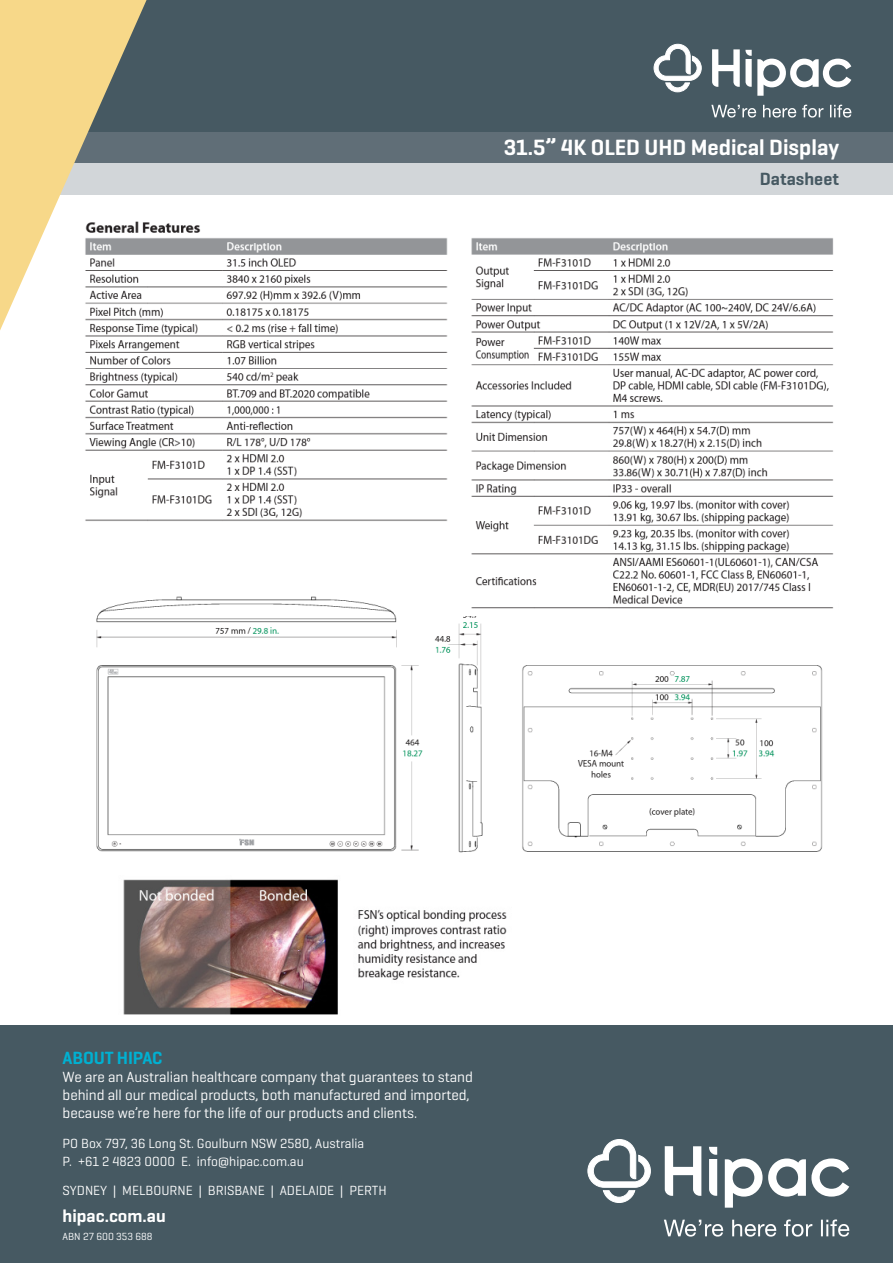
<style>
.page{position:relative;width:893px;height:1263px;background:#fff}
.page>*{position:absolute;margin:0;border:0;box-sizing:border-box;transform-origin:0 0}
.t1{font:600 22.5px "Geogrotesque";color:#fff}
.t2{font:600 18px "Geogrotesque";color:#fff}
.t3{font:600 18px "Geogrotesque";letter-spacing:-.005em;color:#00b1d2}
.t4{font:600 18px "Geogrotesque";color:#465962}
.t5{font:15px/18px "Geogrotesque";letter-spacing:-.005em;color:#fff}
.t6{font:13.5px/18px "Geogrotesque";color:#fff}
.t7{font:10.5px "Geogrotesque";color:#fff}
</style>
<div class="page">
<div style="left:0;top:1025px;width:893px;height:238px;background:#465962"></div>
<svg style="left:587px;top:1139px;width:64px;height:64px"></svg>
<svg style="left:664px;top:1219px;width:185px;height:17px"></svg>
<svg style="left:725px;top:1158px;width:124px;height:49px"></svg>
<svg style="left:709px;top:1147px;width:8px;height:49px"></svg>
<svg style="left:665px;top:1146px;width:36px;height:50px"></svg>
<div style="left:0;top:132px;width:893px;height:31px;background:#606e77"></div>
<div style="left:0;top:163px;width:893px;height:32px;background:#d2d6d9"></div>
<div style="left:0;top:0;width:893px;height:132px;background:#465962"></div>
<svg style="left:653px;top:44px;width:49px;height:49px"></svg>
<svg style="left:711px;top:105px;width:140px;height:13px"></svg>
<svg style="left:712px;top:49px;width:139px;height:47px"></svg>
<svg style="left:0;top:0;width:147px;height:330px;fill:#f7d889"></svg>
<img style="left:96px;top:616px;width:727px;height:237px">
<img style="left:82px;top:218px;width:752px;height:398px">
<img style="left:123px;top:879px;width:384px;height:136px">
<p class="t1" style="left:504px;top:134px;width:337px">31.5” 4K OLED UHD Medical Display</p>
<p class="t4" style="left:760px;top:168px;width:81px">Datasheet</p>
<p class="t3" style="left:63px;top:1047px;width:101px">ABOUT HIPAC</p>
<p class="t5" style="left:63px;top:1068px;width:412px">We are an Australian healthcare company that guarantees to stand behind all our medical products, both manufactured and imported, because we’re here for the life of our products and clients.</p>
<p class="t6" style="left:63px;top:1134px;width:303px">PO Box 797, 36 Long St. Goulburn NSW 2580, Australia<br>P. +61 2 4823 0000 E. info@hipac.com.au</p>
<p class="t6" style="left:63px;top:1181px;width:326px">SYDNEY | MELBOURNE | BRISBANE | ADELAIDE | PERTH</p>
<p class="t2" style="left:63px;top:1204px;width:105px">hipac.com.au</p>
<p class="t7" style="left:63px;top:1230px;width:91px">ABN 27 600 353 688</p>
</div>
